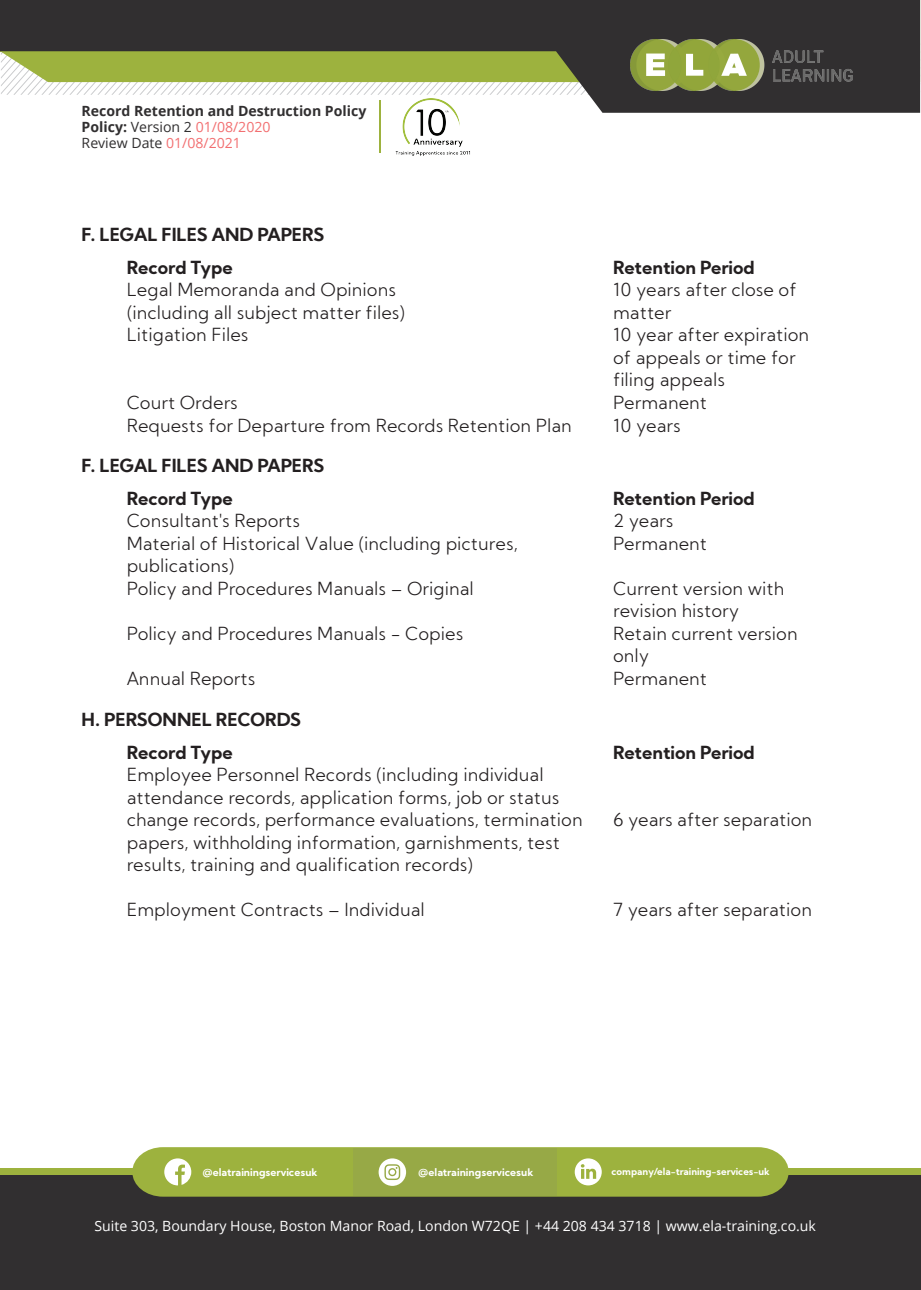
<style>
.page{position:relative;width:921px;height:1290px;background:#fff}
.page>*{position:absolute;margin:0;border:0;box-sizing:border-box;transform-origin:0 0}
.t1{font:300 18px/22.5px "Kumbh Sans";color:#231f20}
.t2{font:700 18px/32.5px "Kumbh Sans";color:#231f20}
.t3{font:14.1px "Open Sans";color:#fff}
.t4{font:700 14.1px/15.9px "Open Sans";color:#312f30}
.t5{font:700 10.5px "Kumbh Sans";color:#fff}
.t6{font:700 9.75px "Kumbh Sans";color:#fff}
.s1{font-weight:400}
.s2{font-weight:400;color:#f26f71}
</style>
<div class="page">
<div style="left:0;top:1171px;width:920px;height:119px;background:#312f30"></div>
<div style="left:0;top:1168px;width:920px;height:6px;background:#9db23e"></div>
<svg style="left:0;top:0;width:919px;height:113px;fill:#312f30"></svg>
<img style="left:629px;top:39px;width:224px;height:51px">
<svg style="left:132px;top:1147px;width:656px;height:49px;background:#9fb24b"></svg>
<img style="left:396px;top:98px;width:74px;height:57px">
<hr style="left:379px;top:101px;width:1px;height:52px;background:#9db23e">
<p class="t4" style="left:82px;top:103px;width:286px">Record Retention and Destruction Policy<br>Policy: <span class="s1">Version 2</span> <span class="s2">01/08/2020<br></span><span class="s1">Review Date</span> <span class="s2">01/08/2021</span></p>
<p class="t2" style="left:127px;top:218px;width:199px;text-indent:-45px">F. LEGAL FILES AND PAPERS<br>Record Type</p>
<p class="t2" style="left:613px;top:251px;width:143px">Retention Period</p>
<p class="t1" style="left:127px;top:279px;width:271px">Legal Memoranda and Opinions</p>
<p class="t1" style="left:613px;top:279px;width:185px">10 years after close of</p>
<p class="t1" style="left:127px;top:301px;width:280px">(including all subject matter files)</p>
<p class="t1" style="left:613px;top:301px;width:60px">matter</p>
<p class="t1" style="left:127px;top:324px;width:123px">Litigation Files</p>
<p class="t1" style="left:613px;top:324px;width:198px">10 year after expiration of appeals or time for filing appeals</p>
<p class="t1" style="left:127px;top:391px;width:113px">Court Orders</p>
<p class="t1" style="left:613px;top:391px;width:96px">Permanent</p>
<p class="t1" style="left:127px;top:414px;width:446px">Requests for Departure from Records Retention Plan</p>
<p class="t1" style="left:613px;top:414px;width:69px">10 years</p>
<p class="t2" style="left:127px;top:449px;width:199px;text-indent:-45px">F. LEGAL FILES AND PAPERS<br>Record Type</p>
<p class="t2" style="left:613px;top:482px;width:143px">Retention Period</p>
<p class="t1" style="left:127px;top:509px;width:175px">Consultant's Reports</p>
<p class="t1" style="left:613px;top:509px;width:62px">2 years</p>
<p class="t1" style="left:127px;top:532px;width:392px">Material of Historical Value (including pictures,</p>
<p class="t1" style="left:613px;top:532px;width:96px">Permanent</p>
<p class="t1" style="left:127px;top:554px;width:348px">publications)<br>Policy and Procedures Manuals – Original</p>
<p class="t1" style="left:613px;top:577px;width:172px">Current version with revision history</p>
<p class="t1" style="left:127px;top:622px;width:338px">Policy and Procedures Manuals - Copies</p>
<p class="t1" style="left:613px;top:622px;width:186px">Retain current version only</p>
<p class="t1" style="left:127px;top:667px;width:130px">Annual Reports</p>
<p class="t1" style="left:613px;top:667px;width:96px">Permanent</p>
<p class="t2" style="left:127px;top:703px;width:176px;text-indent:-45px">H. PERSONNEL RECORDS<br>Record Type</p>
<p class="t2" style="left:613px;top:736px;width:143px">Retention Period</p>
<p class="t1" style="left:127px;top:763px;width:457px">Employee Personnel Records (including individual attendance records, application forms, job or status change records, performance evaluations, termination</p>
<p class="t1" style="left:613px;top:808px;width:200px">6 years after separation</p>
<p class="t1" style="left:127px;top:831px;width:434px">papers, withholding information, garnishments, test results, training and qualification records)</p>
<p class="t1" style="left:127px;top:898px;width:299px">Employment Contracts – Individual</p>
<p class="t1" style="left:613px;top:898px;width:200px">7 years after separation</p>
<p class="t5" style="left:202px;top:1165px;width:116px">@elatrainingservicesuk</p>
<p class="t5" style="left:418px;top:1165px;width:116px">@elatrainingservicesuk</p>
<p class="t6" style="left:611px;top:1165px;width:160px">company/ela-training-services-uk</p>
<p class="t3" style="left:94px;top:1216px;width:722px">Suite 303, Boundary House, Boston Manor Road, London W72QE | +44 208 434 3718 | www.ela-training.co.uk</p>
</div>
